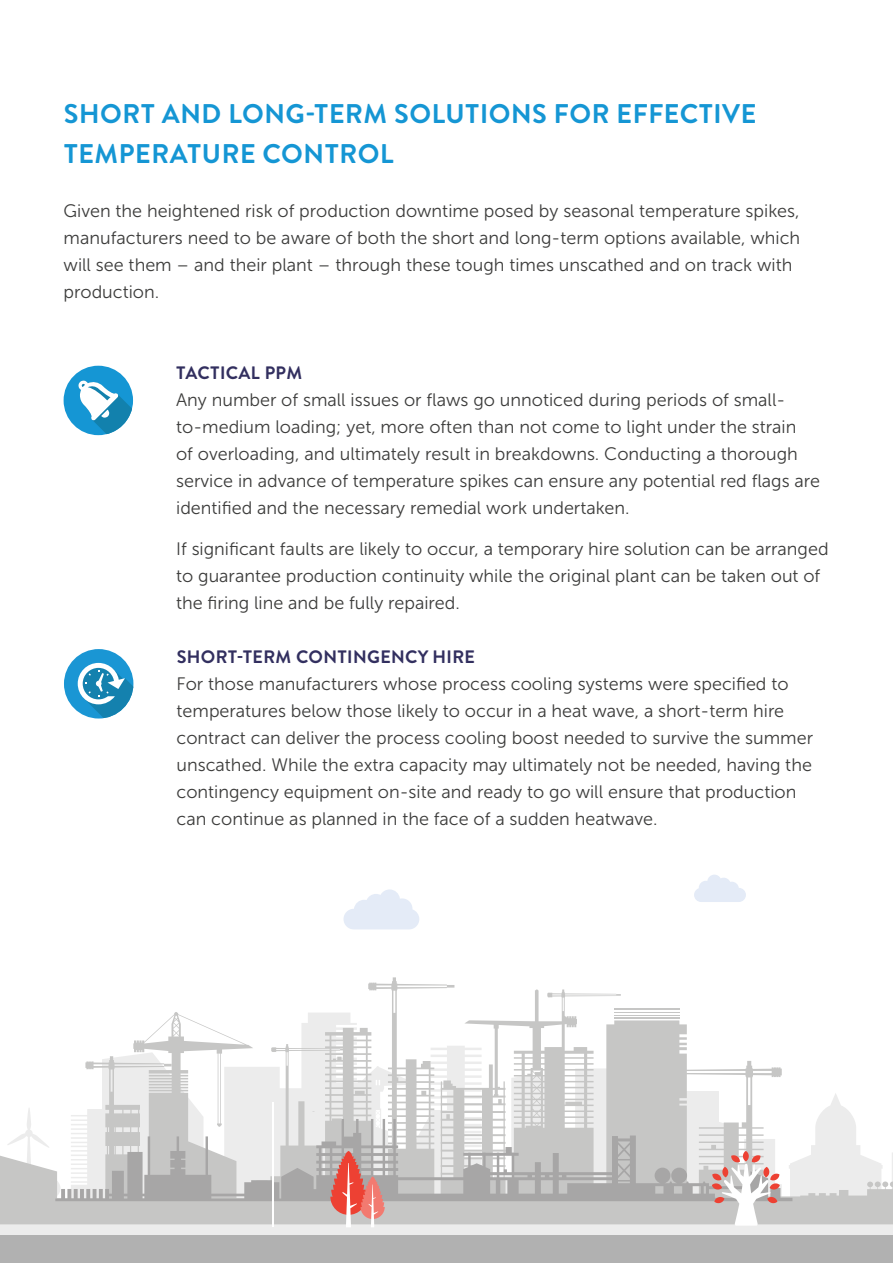
<style>
.page{position:relative;width:893px;height:1263px;background:#fff}
.page>*{position:absolute;margin:0;border:0;box-sizing:border-box;transform-origin:0 0}
.t1{font:700 27px/40.5px "Brandon Text";letter-spacing:.02em;color:#1596d4}
.t2{font:18px/27px "Museo Sans 300";color:#3c3c3b}
.t3{font:700 18px "Brandon Text";letter-spacing:.02em;color:#322f5f}
</style>
<div class="page">
<div style="left:64px;top:366px;width:69px;height:69px;background:#1596d4;border-radius:50%"></div>
<svg style="left:78px;top:380px;width:54px;height:54px"></svg>
<div style="left:64px;top:649px;width:69px;height:69px;background:#1a96d4;border-radius:50%"></div>
<svg style="left:78px;top:663px;width:55px;height:55px"></svg>
<svg style="left:694px;top:875px;width:52px;height:27px"></svg>
<svg style="left:343px;top:889px;width:76px;height:40px"></svg>
<svg style="left:0;top:1067px;width:893px;height:168px"></svg>
<svg style="left:0;top:1139px;width:55px;height:20px"></svg>
<svg style="left:85px;top:1012px;width:168px;height:100px"></svg>
<svg style="left:0;top:1159px;width:893px;height:65px;background:#cfcfce"></svg>
<svg style="left:55px;top:1112px;width:737px;height:89px"></svg>
<svg style="left:270px;top:977px;width:512px;height:250px"></svg>
<div style="left:0;top:1235px;width:893px;height:28px;background:#b1b1b1"></div>
<h1 class="t1" style="left:64px;top:93px;width:694px">SHORT AND LONG-TERM SOLUTIONS FOR EFFECTIVE<br>TEMPERATURE CONTROL</h1>
<p class="t2" style="left:64px;top:198px;width:738px">Given the heightened risk of production downtime posed by seasonal temperature spikes, manufacturers need to be aware of both the short and long-term options available, which will see them – and their plant – through these tough times unscathed and on track with production.</p>
<p class="t3" style="left:176px;top:361px;width:127px">TACTICAL PPM</p>
<p class="t2" style="left:176px;top:387px;width:645px">Any number of small issues or flaws go unnoticed during periods of small&shy;to-medium loading; yet, more often than not come to light under the strain<br>of overloading, and ultimately result in breakdowns. Conducting a thorough service in advance of temperature spikes can ensure any potential red flags are identified and the necessary remedial work undertaken.</p>
<p class="t2" style="left:176px;top:535px;width:654px">If significant faults are likely to occur, a temporary hire solution can be arranged to guarantee production continuity while the original plant can be taken out of the firing line and be fully repaired.</p>
<p class="t3" style="left:177px;top:644px;width:300px">SHORT-TERM CONTINGENCY HIRE</p>
<p class="t2" style="left:177px;top:670px;width:638px">For those manufacturers whose process cooling systems were specified to temperatures below those likely to occur in a heat wave, a short-term hire contract can deliver the process cooling boost needed to survive the summer unscathed. While the extra capacity may ultimately not be needed, having the contingency equipment on-site and ready to go will ensure that production can continue as planned in the face of a sudden heatwave.</p>
</div>
